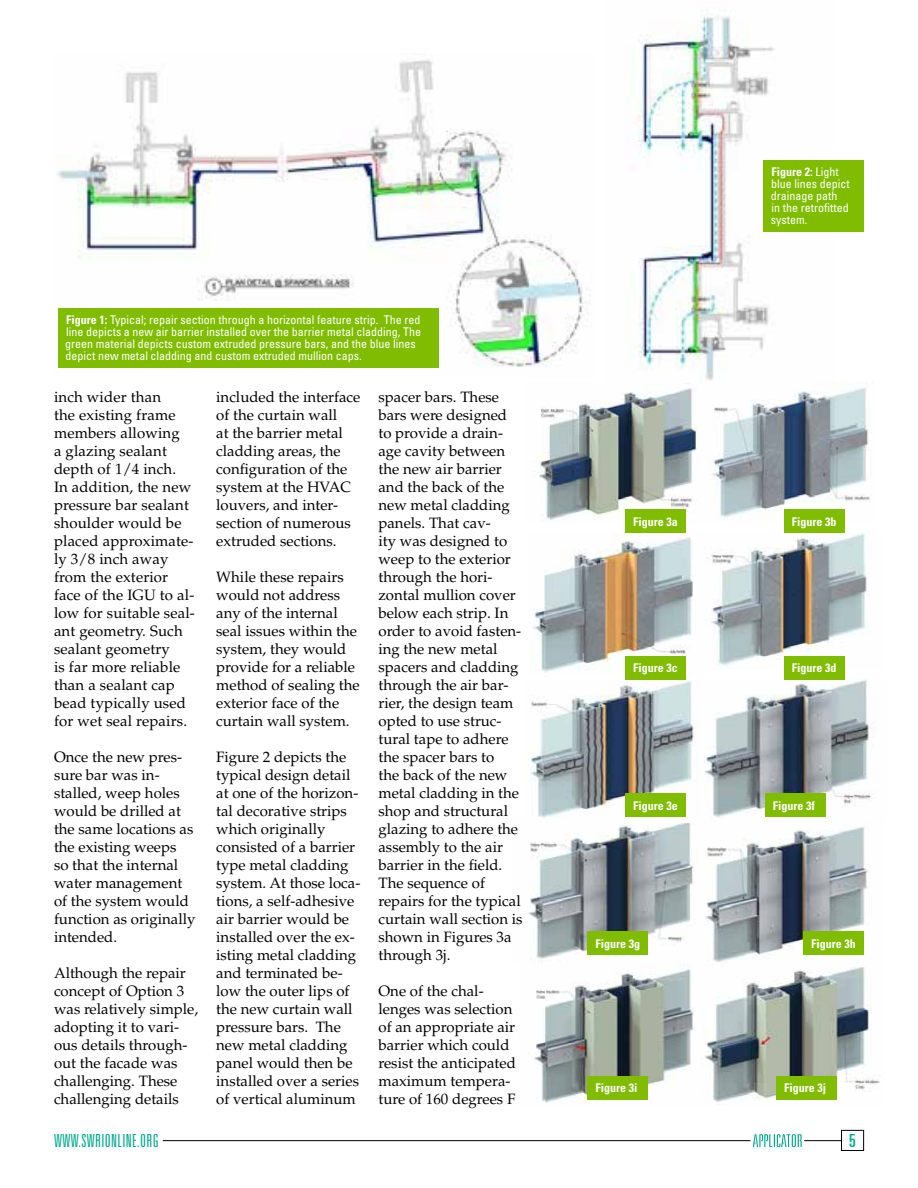
<style>
.page{position:relative;width:918px;height:1188px;background:#fff}
.page>*{position:absolute;margin:0;border:0;box-sizing:border-box;transform-origin:0 0}
.t1{font:300 ultra-condensed 18px "Univers";letter-spacing:.02em;color:#00a88f}
.t2{font:ultra-condensed 18px "Univers";color:#00a88f}
.t3{font:15px/18px "Palatino LT Std";color:#000}
.t4{font:condensed 12px/12px "Univers";color:#fff}
.t5{font:700 condensed 12px "Univers";color:#fff}
.s1{font-weight:700}
</style>
<div class="page">
<img style="left:534px;top:965px;width:160px;height:138px">
<img style="left:701px;top:967px;width:179px;height:135px">
<img style="left:690px;top:826px;width:178px;height:141px">
<img style="left:524px;top:823px;width:177px;height:141px">
<img style="left:57px;top:60px;width:531px;height:308px">
<img style="left:626px;top:10px;width:211px;height:374px">
<img style="left:533px;top:388px;width:164px;height:133px">
<img style="left:710px;top:382px;width:161px;height:138px">
<img style="left:533px;top:537px;width:161px;height:135px">
<img style="left:711px;top:533px;width:156px;height:133px">
<img style="left:530px;top:681px;width:165px;height:137px">
<img style="left:704px;top:679px;width:170px;height:138px">
<div style="left:58px;top:308px;width:380px;height:59px;background:#80bc00"></div>
<div style="left:764px;top:160px;width:100px;height:71px;background:#80bc00"></div>
<div style="left:625px;top:510px;width:61px;height:23px;background:#80bc00"></div>
<div style="left:784px;top:510px;width:61px;height:23px;background:#80bc00"></div>
<div style="left:625px;top:656px;width:61px;height:23px;background:#80bc00"></div>
<div style="left:784px;top:656px;width:61px;height:23px;background:#80bc00"></div>
<div style="left:625px;top:794px;width:61px;height:23px;background:#80bc00"></div>
<div style="left:765px;top:794px;width:61px;height:23px;background:#80bc00"></div>
<div style="left:588px;top:932px;width:60px;height:23px;background:#80bc00"></div>
<div style="left:803px;top:932px;width:61px;height:23px;background:#80bc00"></div>
<div style="left:588px;top:1076px;width:60px;height:23px;background:#80bc00"></div>
<div style="left:776px;top:1076px;width:61px;height:23px;background:#80bc00"></div>
<div style="left:841px;top:1130px;width:23px;height:21px;border:1px solid #000"></div>
<hr style="left:804px;top:1140px;width:37px;height:1px;background:#000">
<hr style="left:163px;top:1140px;width:587px;height:1px;background:#000">
<svg style="left:753px;top:1134px;width:49px;height:13px"></svg>
<p class="t4" style="left:65px;top:314px;width:357px"><span class="s1">Figure 1:</span> Typical; repair section through a horizontal feature strip. The red line depicts a new air barrier installed over the barrier metal cladding, The green material depicts custom extruded pressure bars, and the blue lines depict new metal cladding and custom extruded mullion caps.</p>
<p class="t3" style="left:54px;top:388px;width:142px">inch wider than<br>the existing frame members allowing<br>a glazing sealant depth of 1/4 inch.<br>In addition, the new pressure bar sealant shoulder would be placed approximate&shy;ly 3/8 inch away from the exterior face of the IGU to al&shy;low for suitable seal&shy;ant geometry. Such sealant geometry<br>is far more reliable than a sealant cap bead typically used for wet seal repairs.</p>
<p class="t3" style="left:54px;top:748px;width:143px">Once the new pres&shy;sure bar was in&shy;stalled, weep holes would be drilled at the same locations as the existing weeps<br>so that the internal water management of the system would function as originally intended.</p>
<p class="t3" style="left:54px;top:964px;width:146px">Although the repair concept of Option 3 was relatively simple, adopting it to vari&shy;ous details through&shy;out the facade was challenging. These challenging details</p>
<p class="t3" style="left:216px;top:388px;width:146px">included the interface of the curtain wall<br>at the barrier metal cladding areas, the configuration of the system at the HVAC louvers, and inter&shy;section of numerous extruded sections.</p>
<p class="t3" style="left:216px;top:568px;width:145px">While these repairs would not address any of the internal seal issues within the system, they would provide for a reliable method of sealing the exterior face of the curtain wall system.</p>
<p class="t3" style="left:216px;top:748px;width:146px">Figure 2 depicts the typical design detail at one of the horizon&shy;tal decorative strips which originally consisted of a barrier type metal cladding system. At those loca&shy;tions, a self-adhesive air barrier would be installed over the ex&shy;isting metal cladding and terminated be&shy;low the outer lips of the new curtain wall pressure bars. The new metal cladding panel would then be installed over a series of vertical aluminum</p>
<p class="t3" style="left:378px;top:388px;width:146px">spacer bars. These bars were designed to provide a drain&shy;age cavity between the new air barrier and the back of the new metal cladding panels. That cav-<br>ity was designed to weep to the exterior through the hori&shy;zontal mullion cover below each strip. In order to avoid fasten&shy;ing the new metal spacers and cladding through the air bar&shy;rier, the design team opted to use struc&shy;tural tape to adhere the spacer bars to<br>the back of the new metal cladding in the shop and structural glazing to adhere the assembly to the air barrier in the field.<br>The sequence of repairs for the typical curtain wall section is shown in Figures 3a through 3j.</p>
<p class="t3" style="left:378px;top:982px;width:139px">One of the chal&shy;lenges was selection of an appropriate air barrier which could resist the anticipated maximum tempera&shy;ture of 160 degrees F</p>
<p class="t4" style="left:771px;top:166px;width:81px"><span class="s1">Figure 2:</span> Light blue lines depict drainage path<br>in the retrofitted system.</p>
<p class="t5" style="left:633px;top:514px;width:46px">Figure 3a</p>
<p class="t5" style="left:792px;top:514px;width:46px">Figure 3b</p>
<p class="t5" style="left:633px;top:661px;width:46px">Figure 3c</p>
<p class="t5" style="left:792px;top:661px;width:46px">Figure 3d</p>
<p class="t5" style="left:633px;top:799px;width:46px">Figure 3e</p>
<p class="t5" style="left:773px;top:799px;width:43px">Figure 3f</p>
<p class="t5" style="left:595px;top:936px;width:46px">Figure 3g</p>
<p class="t5" style="left:811px;top:936px;width:46px">Figure 3h</p>
<p class="t5" style="left:595px;top:1081px;width:43px">Figure 3i</p>
<p class="t5" style="left:784px;top:1081px;width:43px">Figure 3j</p>
<p class="t1" style="left:54px;top:1131px;width:106px">WWW.SWRIONLINE.ORG</p>
<p class="t2" style="left:849px;top:1130px;width:8px">5</p>
</div>
